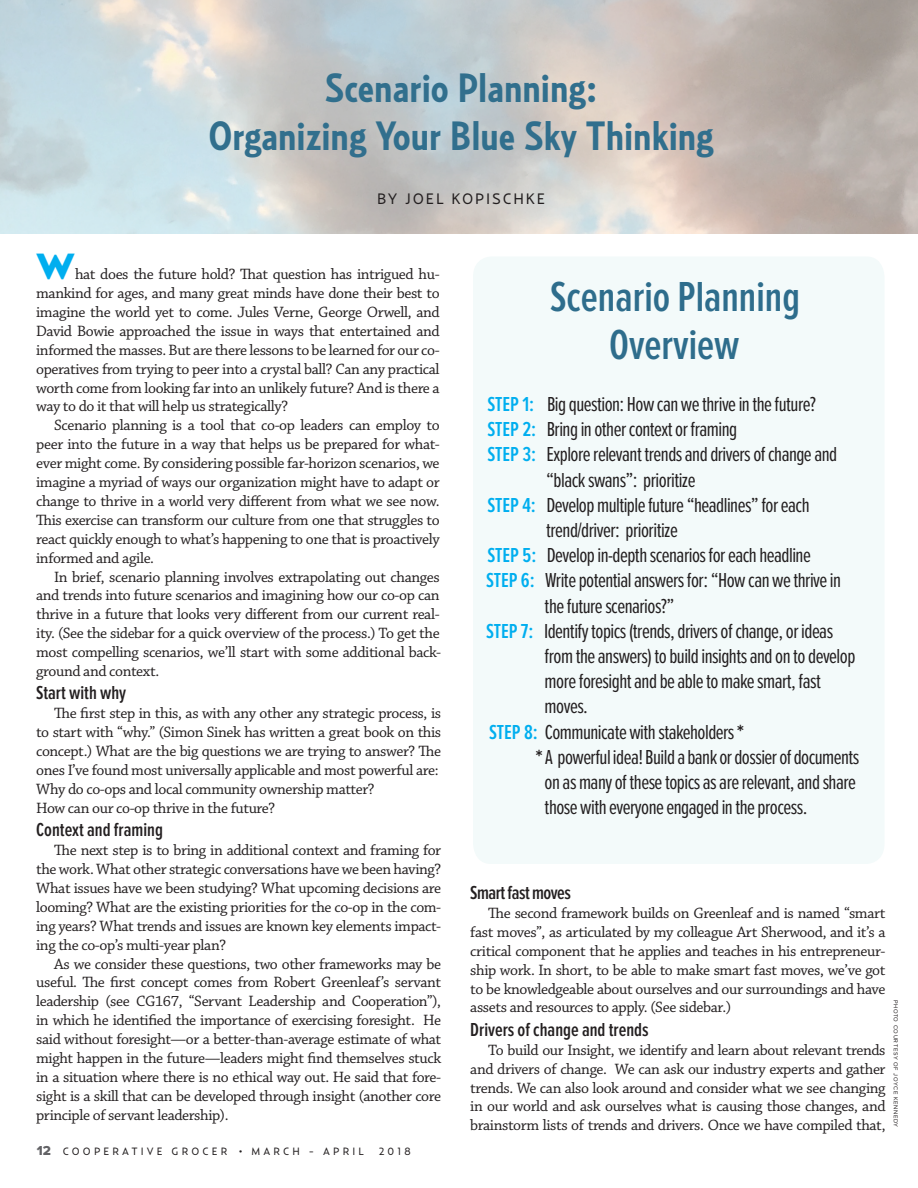
<style>
.page{position:relative;width:918px;height:1188px;background:#fff}
.page>*{position:absolute;margin:0;border:0;box-sizing:border-box;transform-origin:0 0}
.t1{font:600 extra-condensed 43.5px "Proxima Nova";color:#2e6d8c}
.Headline_1{font:700 40.5px "Relay Cond";color:#316f8d}
.t2{font:900 36px "Relay Wide";color:#00aeef}
.t3{font:21px "Proxima Nova Ex Cn";letter-spacing:-.025em;color:#231f20}
.t4{font:600 extra-condensed 19.5px "Proxima Nova";color:#231f20}
.t5{font:600 extra-condensed 19.5px "Proxima Nova";letter-spacing:-.025em;color:#231f20}
.t6{font:15.75px/18.9px "Chaparral Pro";letter-spacing:-.025em;color:#231f20;text-align:justify}
.Headline_1-2{font:15px "Relay";letter-spacing:.125em;color:#231f20}
.t7{font:10.5px "Relay";letter-spacing:.3em;color:#231f20}
.Credit{font:6px "Proxima Nova";letter-spacing:.1em;color:#231f20}
.s1{font-family:"Proxima Nova Extrabld";font-size:13.5px;color:#636366}
.s2{font-family:"Proxima Nova"}
.s3{font-family:"Proxima Nova";font-weight:600;font-stretch:extra-condensed;color:#00aeef}
.s4{font-weight:700}
</style>
<div class="page">
<div style="left:473px;top:257px;width:411px;height:607px;background:#f3fafa"></div>
<p class="Headline_1" style="left:325px;top:63px;width:274px">Scenario Planning:</p>
<p class="Headline_1" style="left:208px;top:111px;width:507px">Organizing Your Blue Sky Thinking</p>
<p class="Headline_1-2" style="left:377px;top:190px;width:170px">BY JOEL KOPISCHKE</p>
<p class="t2" style="left:36px;top:245px;width:40px">W</p>
<p class="t6" style="left:36px;top:265px;width:405px;text-indent:39px">hat does the future hold? That question has intrigued hu&shy;mankind for ages, and many great minds have done their best to imagine the world yet to come. Jules Verne, George Orwell, and David Bowie approached the issue in ways that entertained and informed the masses. But are there lessons to be learned for our co&shy;operatives from trying to peer into a crystal ball? Can any practical worth come from looking far into an unlikely future? And is there a way to do it that will help us strategically?</p>
<p class="t6" style="left:36px;top:417px;width:405px;text-indent:18px">Scenario planning is a tool that co-op leaders can employ to peer into the future in a way that helps us be prepared for what&shy;ever might come. By considering possible far-horizon scenarios, we imagine a myriad of ways our organization might have to adapt or change to thrive in a world very different from what we see now.<br>This exercise can transform our culture from one that struggles to react quickly enough to what’s happening to one that is proactively informed and agile.</p>
<p class="t6" style="left:36px;top:568px;width:407px;text-indent:18px">In brief, scenario planning involves extrapolating out changes and trends into future scenarios and imagining how our co-op can thrive in a future that looks very different from our current real&shy;ity. (See the sidebar for a quick overview of the process.) To get the most compelling scenarios, we’ll start with some additional back&shy;ground and context.</p>
<p class="t4" style="left:36px;top:684px;width:92px">Start with why</p>
<p class="t6" style="left:36px;top:705px;width:407px;text-indent:18px">The first step in this, as with any other any strategic process, is to start with “why.” (Simon Sinek has written a great book on this concept.) What are the big questions we are trying to answer? The ones I’ve found most universally applicable and most powerful are:</p>
<p class="t6" style="left:36px;top:780px;width:340px">Why do co-ops and local community ownership matter?</p>
<p class="t6" style="left:36px;top:799px;width:241px">How can our co-op thrive in the future?</p>
<p class="t4" style="left:36px;top:821px;width:128px">Context and framing</p>
<p class="t6" style="left:36px;top:841px;width:407px;text-indent:18px">The next step is to bring in additional context and framing for the work. What other strategic conversations have we been having?<br>What issues have we been studying? What upcoming decisions are looming? What are the existing priorities for the co-op in the com&shy;ing years? What trends and issues are known key elements impact&shy;ing the co-op’s multi-year plan?</p>
<p class="t6" style="left:36px;top:955px;width:407px;text-indent:18px">As we consider these questions, two other frameworks may be useful. The first concept comes from Robert Greenleaf’s servant leadership (see CG167, “Servant Leadership and Cooperation”), in which he identified the importance of exercising foresight. He said without foresight—or a better-than-average estimate of what might happen in the future—leaders might find themselves stuck in a situation where there is no ethical way out. He said that fore&shy;sight is a skill that can be developed through insight (another core principle of servant leadership).</p>
<p class="t7" style="left:37px;top:1145px;width:329px"><span class="s1">12</span> COOPERATIVE GROCER <span class="s2">•</span> MARCH - APRIL</p>
<p class="t7" style="left:379px;top:1145px;width:33px">2018</p>
<p class="t1" style="left:550px;top:276px;width:251px">Scenario Planning</p>
<p class="t1" style="left:609px;top:324px;width:132px">Overview</p>
<p class="t3" style="left:488px;top:389px;width:330px"><span class="s3">STEP 1:</span> Big question: How can we thrive in the future?</p>
<p class="t3" style="left:488px;top:414px;width:251px"><span class="s3">STEP 2:</span> Bring in other context or framing</p>
<p class="t3" style="left:488px;top:439px;width:351px"><span class="s3">STEP 3:</span> Explore relevant trends and drivers of change and</p>
<p class="t3" style="left:546px;top:464px;width:151px">“black swans”: prioritize</p>
<p class="t3" style="left:488px;top:490px;width:324px"><span class="s3">STEP 4:</span> Develop multiple future “headlines” for each</p>
<p class="t3" style="left:546px;top:515px;width:133px">trend/driver: prioritize</p>
<p class="t3" style="left:488px;top:540px;width:325px"><span class="s3">STEP 5:</span> Develop in-depth scenarios for each headline</p>
<p class="t3" style="left:486px;top:565px;width:357px"><span class="s3">STEP 6:</span> Write potential answers for: “How can we thrive in</p>
<p class="t3" style="left:545px;top:590px;width:131px">the future scenarios?”</p>
<p class="t3" style="left:486px;top:616px;width:349px"><span class="s3">STEP 7:</span> Identify topics (trends, drivers of change, or ideas</p>
<p class="t3" style="left:545px;top:641px;width:312px">from the answers) to build insights and on to develop</p>
<p class="t3" style="left:545px;top:666px;width:278px">more foresight and be able to make smart, fast</p>
<p class="t3" style="left:545px;top:691px;width:45px">moves.</p>
<p class="t3" style="left:489px;top:716px;width:256px"><span class="s3">STEP 8:</span> Communicate with stakeholders <span class="s4">*</span></p>
<p class="t3" style="left:536px;top:742px;width:325px"><span class="s4">*</span> A powerful idea! Build a bank or dossier of documents</p>
<p class="t3" style="left:545px;top:767px;width:313px">on as many of these topics as are relevant, and share</p>
<p class="t3" style="left:545px;top:792px;width:264px">those with everyone engaged in the process.</p>
<p class="t5" style="left:470px;top:884px;width:102px">Smart fast moves</p>
<p class="t6" style="left:470px;top:904px;width:417px;text-indent:18px">The second framework builds on Greenleaf and is named “smart fast moves”, as articulated by my colleague Art Sherwood, and it’s a critical component that he applies and teaches in his entrepreneur&shy;ship work. In short, to be able to make smart fast moves, we’ve got to be knowledgeable about ourselves and our surroundings and have assets and resources to apply. (See sidebar.)</p>
<p class="t4" style="left:470px;top:1020px;width:180px">Drivers of change and trends</p>
<p class="t6" style="left:470px;top:1041px;width:417px;text-indent:18px">To build our Insight, we identify and learn about relevant trends and drivers of change. We can ask our industry experts and gather trends. We can also look around and consider what we see changing in our world and ask ourselves what is causing those changes, and brainstorm lists of trends and drivers. Once we have compiled that,</p>
<p class="Credit" style="left:899px;top:1000px;width:129px;rotate:90deg">PHOTO COURTESY OF JOYCE KENNEDY</p>
</div>
